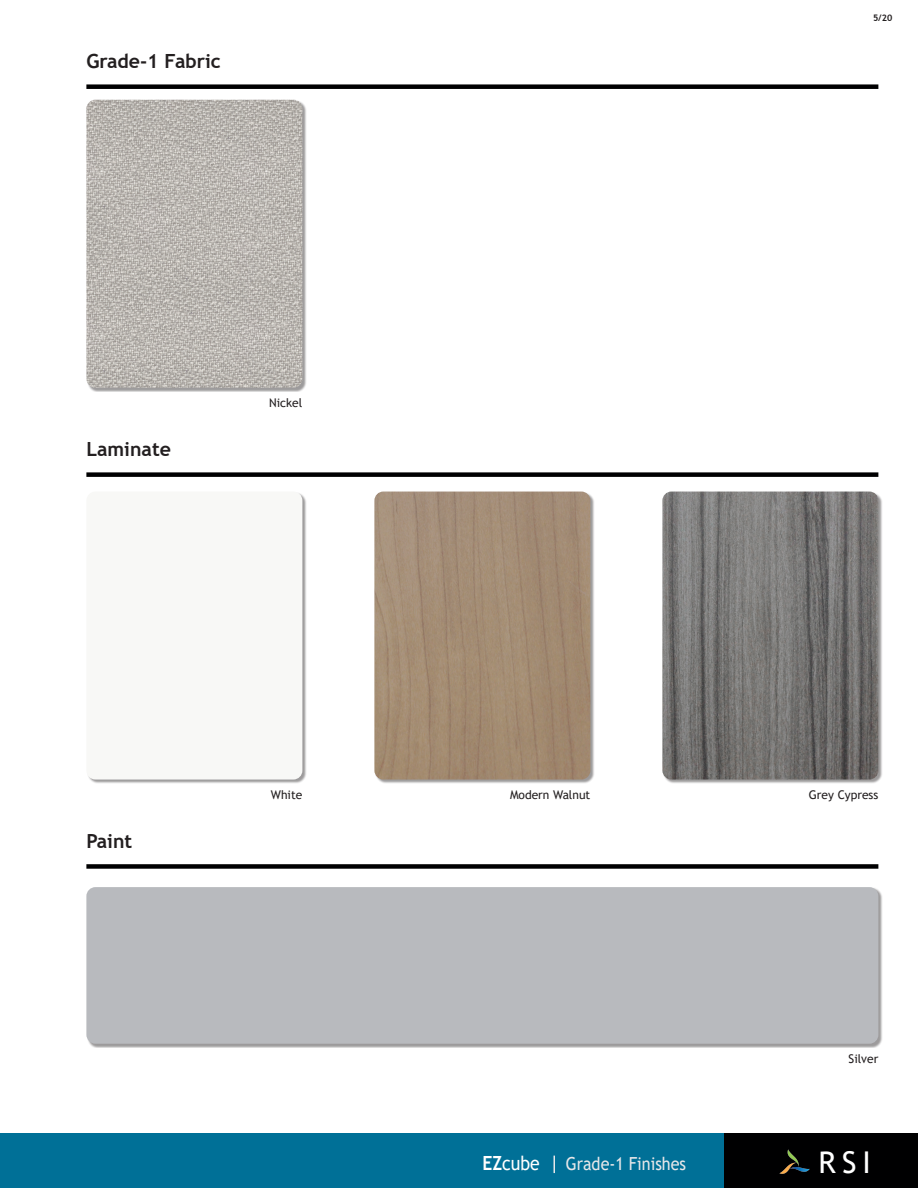
<style>
.page{position:relative;width:918px;height:1188px;background:#fff}
.page>*{position:absolute;margin:0;border:0;box-sizing:border-box;transform-origin:0 0}
.t1{font:30px "Trebuchet MS";color:#fff}
.t2{font:700 19.5px "Trebuchet MS";color:#231f20}
.t3{font:19.5px "Trebuchet MS";color:#fff;scale:.9 1}
.t4{font:18px "Trebuchet MS";color:#e6e7e9;scale:.9 1}
.t5{font:12px "Trebuchet MS";color:#231f20}
.t6{font:700 9px "Trebuchet MS";color:#231f20}
.s1{font-weight:700}
</style>
<div class="page">
<div style="left:86px;top:84px;width:792px;height:5px;background:#000001"></div>
<div style="left:86px;top:472px;width:792px;height:5px;background:#000001"></div>
<div style="left:86px;top:864px;width:792px;height:5px;background:#000001"></div>
<div style="left:87px;top:100px;width:220px;height:292px;background:#231f20;opacity:.45"></div>
<img style="left:86px;top:100px;width:216px;height:288px">
<div style="left:663px;top:492px;width:220px;height:292px;background:#231f20;opacity:.45"></div>
<img style="left:662px;top:492px;width:216px;height:288px">
<div style="left:375px;top:492px;width:220px;height:292px;background:#231f20;opacity:.45"></div>
<img style="left:374px;top:492px;width:216px;height:288px">
<div style="left:87px;top:492px;width:220px;height:292px;background:#231f20;opacity:.45"></div>
<div style="left:86px;top:492px;width:216px;height:288px;background:#f8f8f6;border-radius:9px"></div>
<div style="left:87px;top:888px;width:796px;height:160px;background:#231f20;opacity:.45"></div>
<div style="left:86px;top:887px;width:792px;height:157px;background:#b8babe;border-radius:9px"></div>
<div style="left:723px;top:1133px;width:195px;height:55px;background:#000001"></div>
<div style="left:0;top:1133px;width:723px;height:55px;background:#007097"></div>
<img style="left:779px;top:1149px;width:31px;height:25px">
<svg style="left:554px;top:1156px;width:1px;height:17px"></svg>
<h2 class="t2" style="left:86px;top:49px;width:136px">Grade-1 Fabric</h2>
<h2 class="t2" style="left:86px;top:437px;width:86px">Laminate</h2>
<p class="t5" style="left:269px;top:395px;width:35px">Nickel</p>
<h2 class="t2" style="left:86px;top:829px;width:47px">Paint</h2>
<p class="t5" style="left:271px;top:787px;width:33px">White</p>
<p class="t6" style="left:873px;top:12px;width:21px">5/20</p>
<p class="t5" style="left:510px;top:787px;width:82px">Modern Walnut</p>
<p class="t5" style="left:809px;top:787px;width:71px">Grey Cypress</p>
<p class="t5" style="left:849px;top:1051px;width:31px">Silver</p>
<h2 class="t3" style="left:482px;top:1151px;width:65px"><span class="s1">EZ</span>cube</h2>
<h3 class="t4" style="left:566px;top:1152px;width:135px">Grade-1 Finishes</h3>
<h1 class="t1" style="left:819px;top:1143px;width:54px">RSI</h1>
</div>
